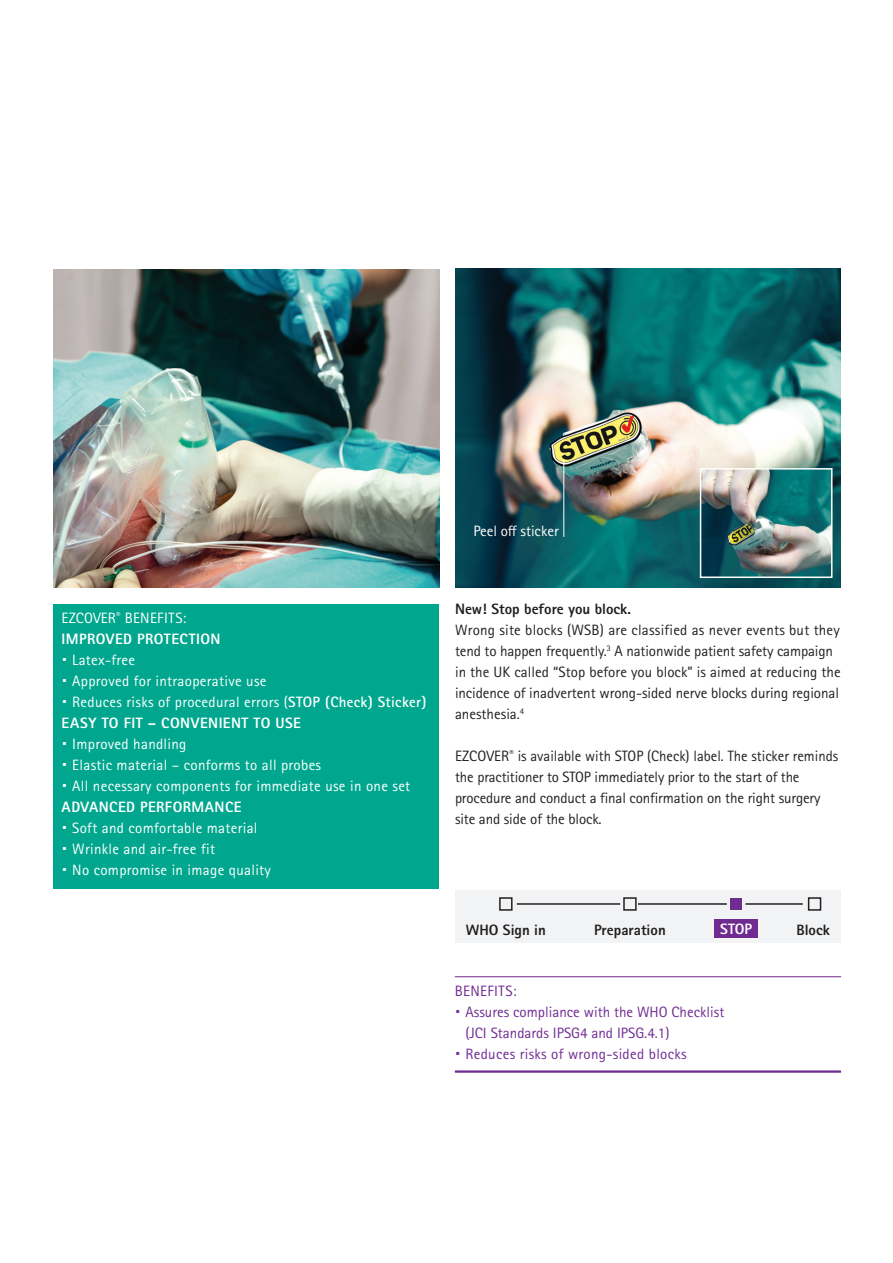
<style>
.page{position:relative;width:893px;height:1263px;background:#fff}
.page>*{position:absolute;margin:0;border:0;box-sizing:border-box;transform-origin:0 0}
.Bullet_List{font:15px/21px "Rotis Sans Serif Pro";letter-spacing:-.005em;color:#231f20}
.Bullet_List-2{font:15px "Rotis Sans Serif Pro";letter-spacing:.02em;color:#fff}
.Bullet_List-3{font:15px/21px "Rotis Sans Serif Pro";color:#702b91}
.Bullet_List-4{font:800 15px "Rotis Sans Serif Pro";letter-spacing:.025em;color:#fff}
.t1{font:800 15px "Rotis Sans Serif Pro";color:#231f20}
.Bullet_List-5{font:15px "Rotis Sans Serif Pro";letter-spacing:.02em;color:#702b91}
.Bullet_List-6{font:15px "Rotis Sans Serif Pro";color:#fff}
.s1{font-size:30px}
.s2{font-weight:700}
</style>
<div class="page">
<div style="left:455px;top:890px;width:386px;height:53px;background:#f2f3f4"></div>
<img style="left:455px;top:269px;width:386px;height:319px">
<img style="left:703px;top:471px;width:126px;height:104px">
<div style="left:700px;top:468px;width:132px;height:110px;border:2px solid #fff"></div>
<img style="left:53px;top:269px;width:386px;height:319px">
<div style="left:53px;top:604px;width:386px;height:285px;background:#00a78e"></div>
<hr style="left:455px;top:976px;width:386px;height:1px;background:#702b91">
<hr style="left:455px;top:1070px;width:386px;height:3px;background:#702b91">
<div style="left:499px;top:897px;width:14px;height:14px;border:2px solid #231f20"></div>
<div style="left:623px;top:897px;width:14px;height:14px;border:2px solid #231f20"></div>
<div style="left:808px;top:897px;width:13px;height:14px;border:2px solid #231f20"></div>
<div style="left:730px;top:898px;width:12px;height:12px;background:#702b91"></div>
<hr style="left:517px;top:903px;width:103px;height:2px;background:#231f20">
<hr style="left:638px;top:903px;width:89px;height:2px;background:#231f20">
<hr style="left:745px;top:903px;width:58px;height:2px;background:#231f20">
<div style="left:714px;top:920px;width:44px;height:18px;background:#702b91"></div>
<hr style="left:563px;top:459px;width:1px;height:78px;background:#fff">
<p class="Bullet_List-2" style="left:62px;top:609px;width:126px">EZCOVER<sup>®</sup> BENEFITS:</p>
<p class="Bullet_List-4" style="left:62px;top:629px;width:160px">IMPROVED PROTECTION</p>
<p class="Bullet_List-2" style="left:62px;top:651px;width:75px"><span class="s1">·</span> Latex-free</p>
<p class="Bullet_List-2" style="left:62px;top:672px;width:206px"><span class="s1">·</span> Approved for intraoperative use</p>
<p class="Bullet_List-2" style="left:62px;top:693px;width:366px"><span class="s1">·</span> Reduces risks of procedural errors (<span class="s2">STOP (Check) Sticker)</span></p>
<p class="Bullet_List-4" style="left:62px;top:713px;width:241px">EASY TO FIT – CONVENIENT TO USE</p>
<p class="Bullet_List-2" style="left:62px;top:735px;width:126px"><span class="s1">·</span> Improved handling</p>
<p class="Bullet_List-2" style="left:62px;top:756px;width:261px"><span class="s1">·</span> Elastic material – conforms to all probes</p>
<p class="Bullet_List-2" style="left:62px;top:777px;width:350px"><span class="s1">·</span> All necessary components for immediate use in one set</p>
<p class="Bullet_List-4" style="left:62px;top:797px;width:181px">ADVANCED PERFORMANCE</p>
<p class="Bullet_List-2" style="left:62px;top:819px;width:197px"><span class="s1">·</span> Soft and comfortable material</p>
<p class="Bullet_List-2" style="left:62px;top:840px;width:155px"><span class="s1">·</span> Wrinkle and air-free fit</p>
<p class="Bullet_List-2" style="left:62px;top:861px;width:211px"><span class="s1">·</span> No compromise in image quality</p>
<p class="Bullet_List-6" style="left:473px;top:522px;width:87px">Peel off sticker</p>
<p class="t1" style="left:455px;top:600px;width:178px">New! Stop before you block.</p>
<p class="Bullet_List" style="left:455px;top:620px;width:387px">Wrong site blocks (WSB) are classified as never events but they tend to happen frequently.<sup>3</sup> A nationwide patient safety campaign in the UK called “Stop before you block” is aimed at reducing the incidence of inadvertent wrong-sided nerve blocks during regional anesthesia.<sup>4</sup></p>
<p class="Bullet_List" style="left:455px;top:746px;width:385px">EZCOVER<sup>®</sup> is available with STOP (Check) label. The sticker reminds the practitioner to STOP immediately prior to the start of the procedure and conduct a final confirmation on the right surgery site and side of the block.</p>
<p class="Bullet_List-4" style="left:720px;top:919px;width:33px">STOP</p>
<p class="t1" style="left:466px;top:920px;width:82px">WHO Sign in</p>
<p class="t1" style="left:594px;top:920px;width:73px">Preparation</p>
<p class="t1" style="left:796px;top:920px;width:35px">Block</p>
<p class="Bullet_List-5" style="left:455px;top:982px;width:63px">BENEFITS:</p>
<p class="Bullet_List-3" style="left:465px;top:1001px;width:260px;text-indent:-11px"><span class="s1">·</span> Assures compliance with the WHO Checklist (JCI Standards IPSG4 and IPSG.4.1)</p>
<p class="Bullet_List-5" style="left:455px;top:1045px;width:233px"><span class="s1">·</span> Reduces risks of wrong-sided blocks</p>
</div>
